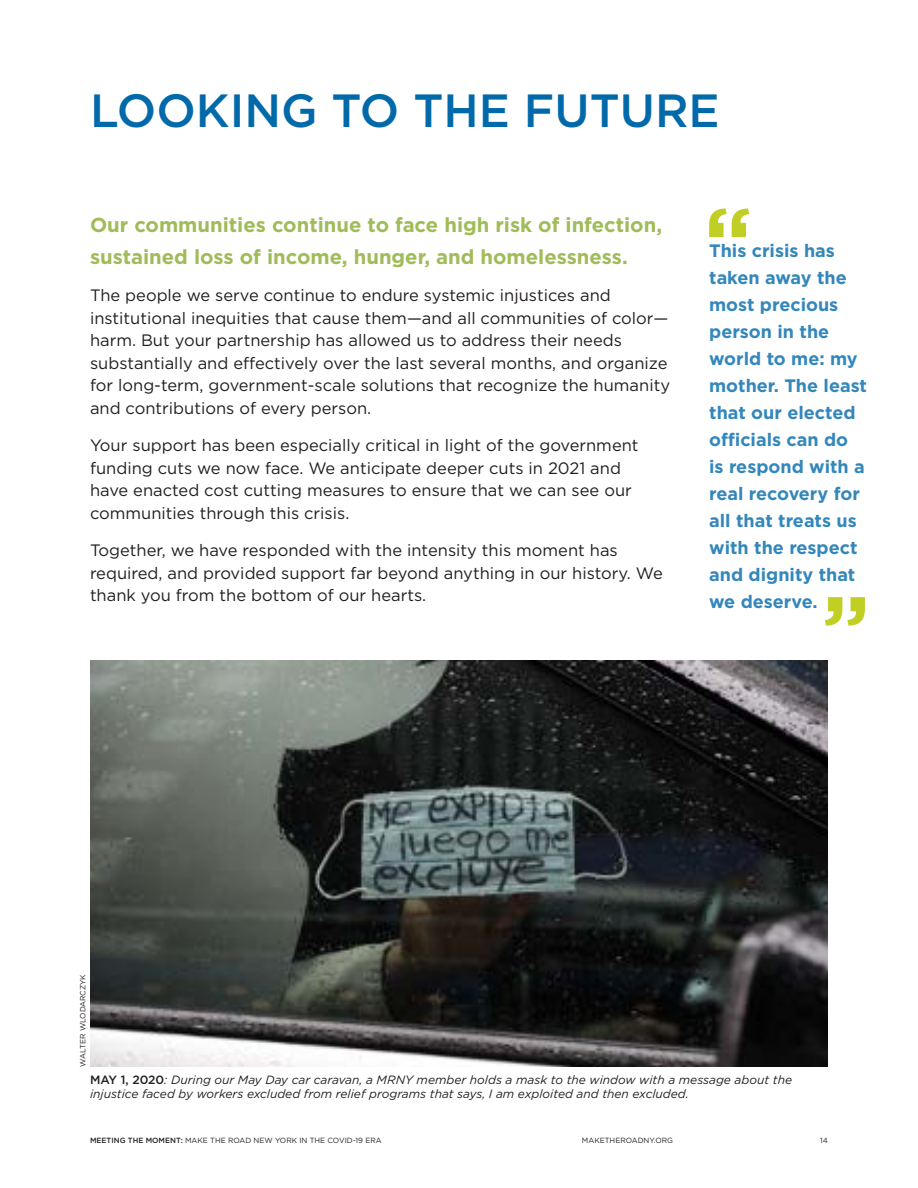
<style>
.page{position:relative;width:918px;height:1188px;background:#fff}
.page>*{position:absolute;margin:0;border:0;box-sizing:border-box;transform-origin:0 0}
.Head{font:500 46.5px "Gotham";color:#0069aa}
.Intro{font:700 20.25px/31.5px "Gotham";color:#a0bc58}
.t1{font:700 18px/27px "Gotham";color:#3387bb}
.Body{font:16.5px/22.5px "Gotham";color:#231f20}
.Photo_Caption{font:italic 12px/14.4px "Gotham";color:#231f20}
.Photo_Credit{font:7.5px "Gotham";color:#231f20}
.s1{font-weight:500;font-style:normal}
.s2{font-weight:500}
</style>
<div class="page">
<img style="left:90px;top:661px;width:738px;height:405px">
<svg style="left:709px;top:208px;width:40px;height:29px"></svg>
<svg style="left:825px;top:597px;width:40px;height:29px"></svg>
<p class="Head" style="left:90px;top:80px;width:631px">LOOKING TO THE FUTURE</p>
<p class="Intro" style="left:90px;top:209px;width:574px">Our communities continue to face high risk of infection, sustained loss of income, hunger, and homelessness.</p>
<p class="Body" style="left:90px;top:284px;width:582px">The people we serve continue to endure systemic injustices and institutional inequities that cause them—and all communities of color— harm. But your partnership has allowed us to address their needs substantially and effectively over the last several months, and organize for long-term, government-scale solutions that recognize the humanity and contributions of every person.</p>
<p class="Body" style="left:90px;top:434px;width:550px">Your support has been especially critical in light of the government funding cuts we now face. We anticipate deeper cuts in 2021 and have enacted cost cutting measures to ensure that we can see our communities through this crisis.</p>
<p class="Body" style="left:90px;top:539px;width:574px">Together, we have responded with the intensity this moment has required, and provided support far beyond anything in our history. We thank you from the bottom of our hearts.</p>
<p class="t1" style="left:709px;top:237px;width:159px">This crisis has taken away the most precious person in the world to me: my mother. The least that our elected officials can do is respond with a real recovery for all that treats us with the respect and dignity that we deserve.</p>
<p class="Photo_Credit" style="left:78px;top:1067px;width:94px;rotate:-90deg">WALTER WLODARCZYK</p>
<p class="Photo_Caption" style="left:90px;top:1072px;width:704px"><span class="s1">MAY 1, 2020</span>: During our May Day car caravan, a MRNY member holds a mask to the window with a message about the injustice faced by workers excluded from relief programs that says, I am exploited and then excluded.</p>
<p class="Photo_Credit" style="left:90px;top:1136px;width:293px"><span class="s2">MEETING THE MOMENT:</span> MAKE THE ROAD NEW YORK IN THE COVID-19 ERA</p>
<p class="Photo_Credit" style="left:582px;top:1136px;width:93px">MAKETHEROADNY.ORG</p>
<p class="Photo_Credit" style="left:820px;top:1136px;width:9px">14</p>
</div>
